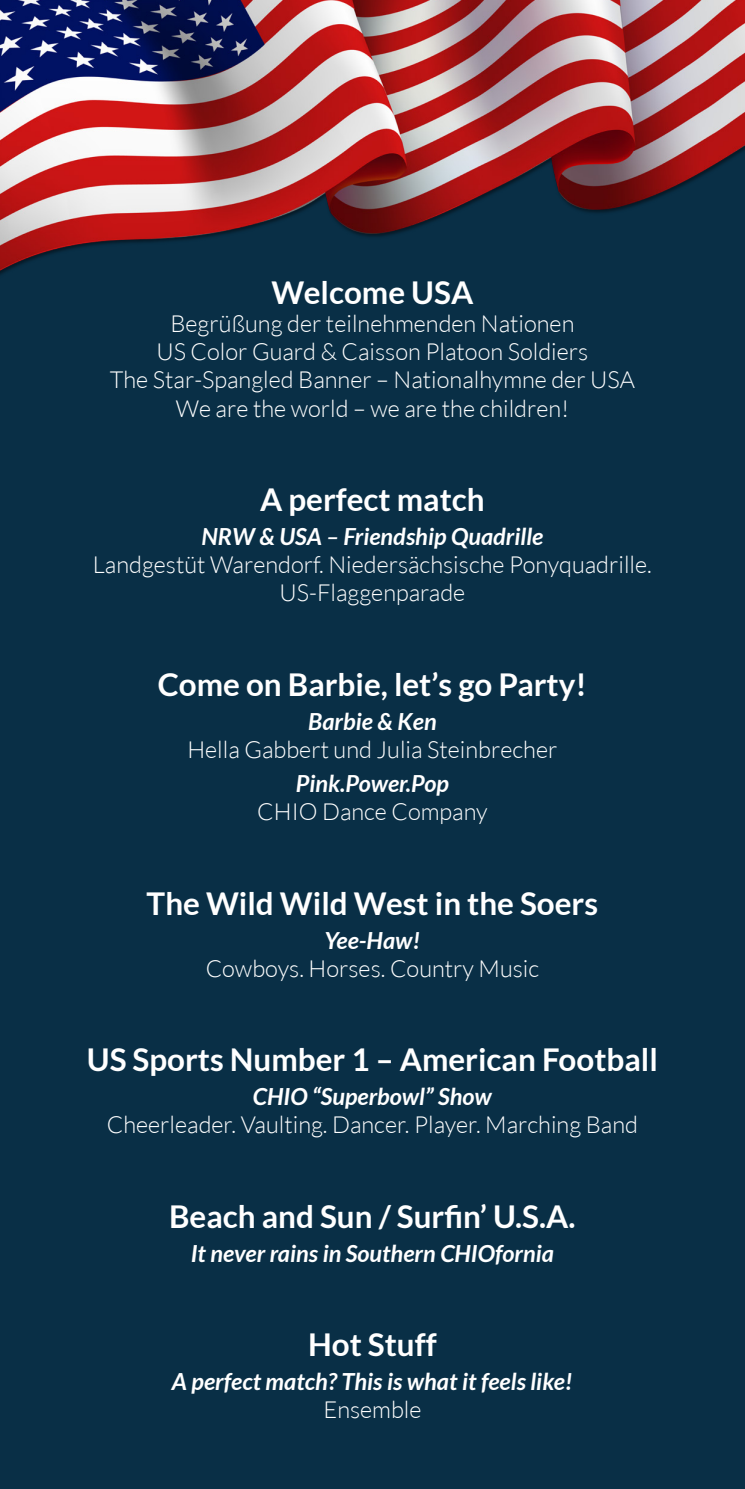
<style>
.page{position:relative;width:745px;height:1489px;background:#fff}
.page>*{position:absolute;margin:0;border:0;box-sizing:border-box;transform-origin:0 0}
.t1{font:700 31.5px "Lato";color:#fff}
.t2{font:300 23.5px "Lato";color:#fff}
.t3{font:italic 700 23.5px "Lato";color:#fff}
</style>
<div class="page">
<div style="left:0;top:0;width:744px;height:1488px;background:#092f46"></div>
<img style="left:0;top:0;width:744px;height:275px">
<p class="t1" style="left:271px;top:274px;width:203px">Welcome USA</p>
<p class="t2" style="left:170px;top:311px;width:405px">Begrüßung der teilnehmenden Nationen</p>
<p class="t2" style="left:156px;top:339px;width:433px">US Color Guard &amp; Caisson Platoon Soldiers</p>
<p class="t2" style="left:110px;top:367px;width:526px">The Star-Spangled Banner – Nationalhymne der USA</p>
<p class="t2" style="left:176px;top:395px;width:394px">We are the world – we are the children!</p>
<p class="t1" style="left:260px;top:481px;width:226px">A perfect match</p>
<p class="t3" style="left:201px;top:523px;width:343px">NRW &amp; USA – Friendship Quadrille</p>
<p class="t2" style="left:93px;top:552px;width:560px">Landgestüt Warendorf. Niedersächsische Ponyquadrille.</p>
<p class="t2" style="left:279px;top:580px;width:187px">US-Flaggenparade</p>
<p class="t1" style="left:158px;top:666px;width:430px">Come on Barbie, let’s go Party!</p>
<p class="t3" style="left:308px;top:707px;width:130px">Barbie &amp; Ken</p>
<p class="t2" style="left:187px;top:737px;width:371px">Hella Gabbert und Julia Steinbrecher</p>
<p class="t3" style="left:296px;top:770px;width:154px">Pink.Power.Pop</p>
<p class="t2" style="left:257px;top:799px;width:232px">CHIO Dance Company</p>
<p class="t1" style="left:146px;top:885px;width:452px">The Wild Wild West in the Soers</p>
<p class="t3" style="left:324px;top:926px;width:97px">Yee-Haw!</p>
<p class="t2" style="left:205px;top:955px;width:335px">Cowboys. Horses. Country Music</p>
<p class="t1" style="left:87px;top:1041px;width:572px">US Sports Number 1 – American Football</p>
<p class="t3" style="left:253px;top:1082px;width:240px">CHIO “Superbowl” Show</p>
<p class="t2" style="left:107px;top:1112px;width:532px">Cheerleader. Vaulting. Dancer. Player. Marching Band</p>
<p class="t1" style="left:169px;top:1197px;width:407px">Beach and Sun / Surfin’ U.S.A.</p>
<p class="t3" style="left:190px;top:1239px;width:364px">It never rains in Southern CHIOfornia</p>
<p class="t1" style="left:308px;top:1326px;width:130px">Hot Stuff</p>
<p class="t3" style="left:172px;top:1367px;width:402px">A perfect match? This is what it feels like!</p>
<p class="t2" style="left:323px;top:1396px;width:99px">Ensemble</p>
</div>
